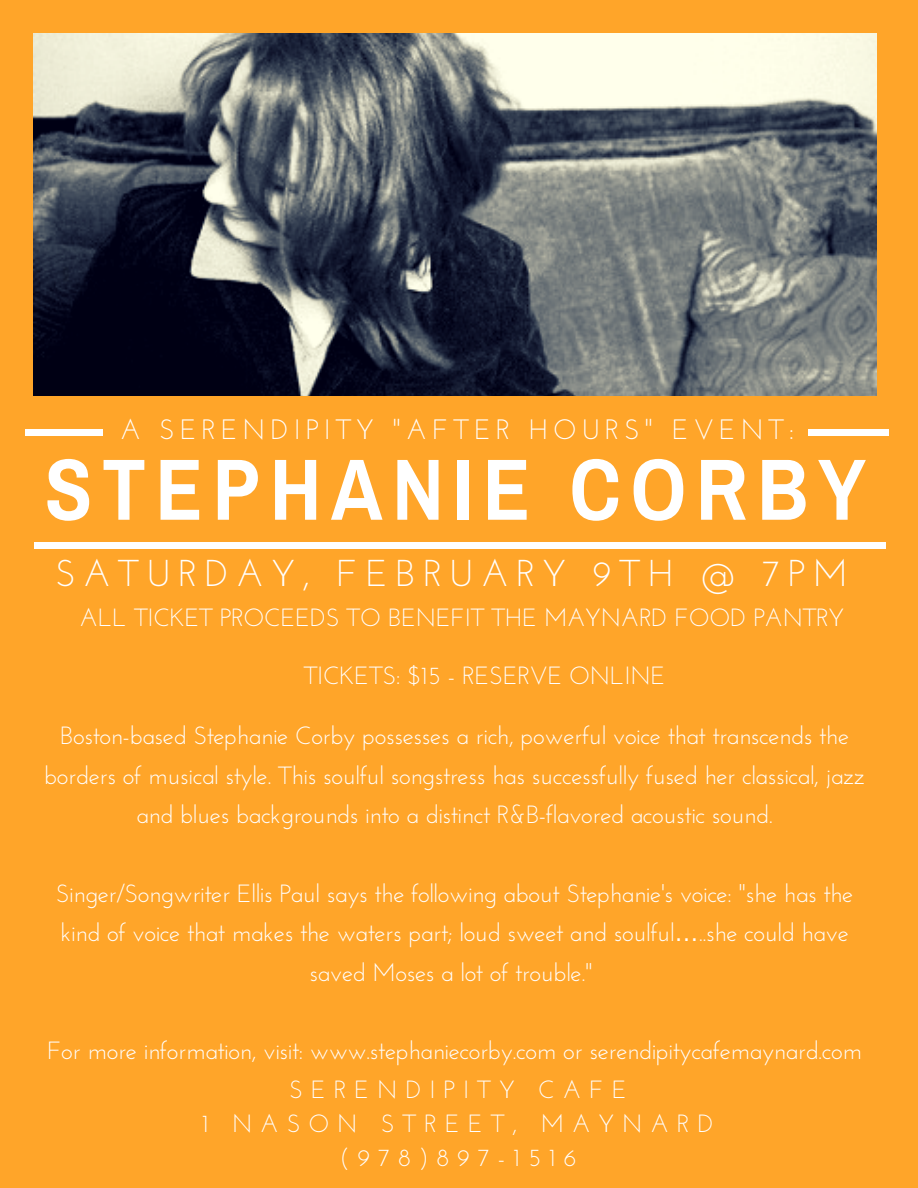
<style>
.page{position:relative;width:918px;height:1188px;background:#ffa529}
.page>*{position:absolute;margin:0;border:0;box-sizing:border-box;transform-origin:0 0}
.t1{font:700 87.15px "Archivo Narrow";letter-spacing:.11em;color:#fff}
.t2{font:37.35px "Josefin Sans";letter-spacing:.2em;color:#fff}
.t3{font:28.05px "Josefin Sans";letter-spacing:.18em;color:#fff}
.t4{font:24.9px/39.3px "Josefin Sans";letter-spacing:-.015em;color:#fff;text-align:center}
.t5{font:24.9px/33.8px "Josefin Sans";letter-spacing:.32em;color:#fff;text-align:center}
.s1{font-family:"Liberation Sans"}
</style>
<div class="page">
<img style="left:34px;top:34px;width:842px;height:362px">
<div style="left:35px;top:542px;width:851px;height:7px;background:#fff"></div>
<div style="left:808px;top:429px;width:81px;height:6px;background:#fff"></div>
<div style="left:25px;top:429px;width:77px;height:6px;background:#fff"></div>
<p class="t3" style="left:120px;top:418px;width:675px">A SERENDIPITY "AFTER HOURS" EVENT:</p>
<h1 class="t1" style="left:45px;top:443px;width:823px">STEPHANIE CORBY</h1>
<h2 class="t2" style="left:55px;top:558px;width:794px">SATURDAY, FEBRUARY 9TH @ 7PM</h2>
<p class="t4" style="left:80px;top:600px;width:766px">ALL TICKET PROCEEDS TO BENEFIT THE MAYNARD FOOD PANTRY</p>
<p class="t4" style="left:304px;top:658px;width:363px">TICKETS: $15 - RESERVE ONLINE</p>
<p class="t4" style="left:44px;top:718px;width:822px">Boston-based Stephanie Corby possesses a rich, powerful voice that transcends the borders of musical style. This soulful songstress has successfully fused her classical, jazz and blues backgrounds into a distinct R&amp;B-flavored acoustic sound.</p>
<p class="t4" style="left:56px;top:876px;width:799px">Singer/Songwriter Ellis Paul says the following about Stephanie's voice: "she has the kind of voice that makes the waters part; loud sweet and soulful<span class="s1">…</span>..she could have saved Moses a lot of trouble."</p>
<p class="t4" style="left:47px;top:1034px;width:817px;line-height:38.7px">For more information, visit: www.stephaniecorby.com or serendipitycafemaynard.com<br>SERENDIPITY CAFE</p>
<p class="t5" style="left:202px;top:1109px;width:513px">1 NASON STREET, MAYNARD (978)897-1516</p>
</div>
